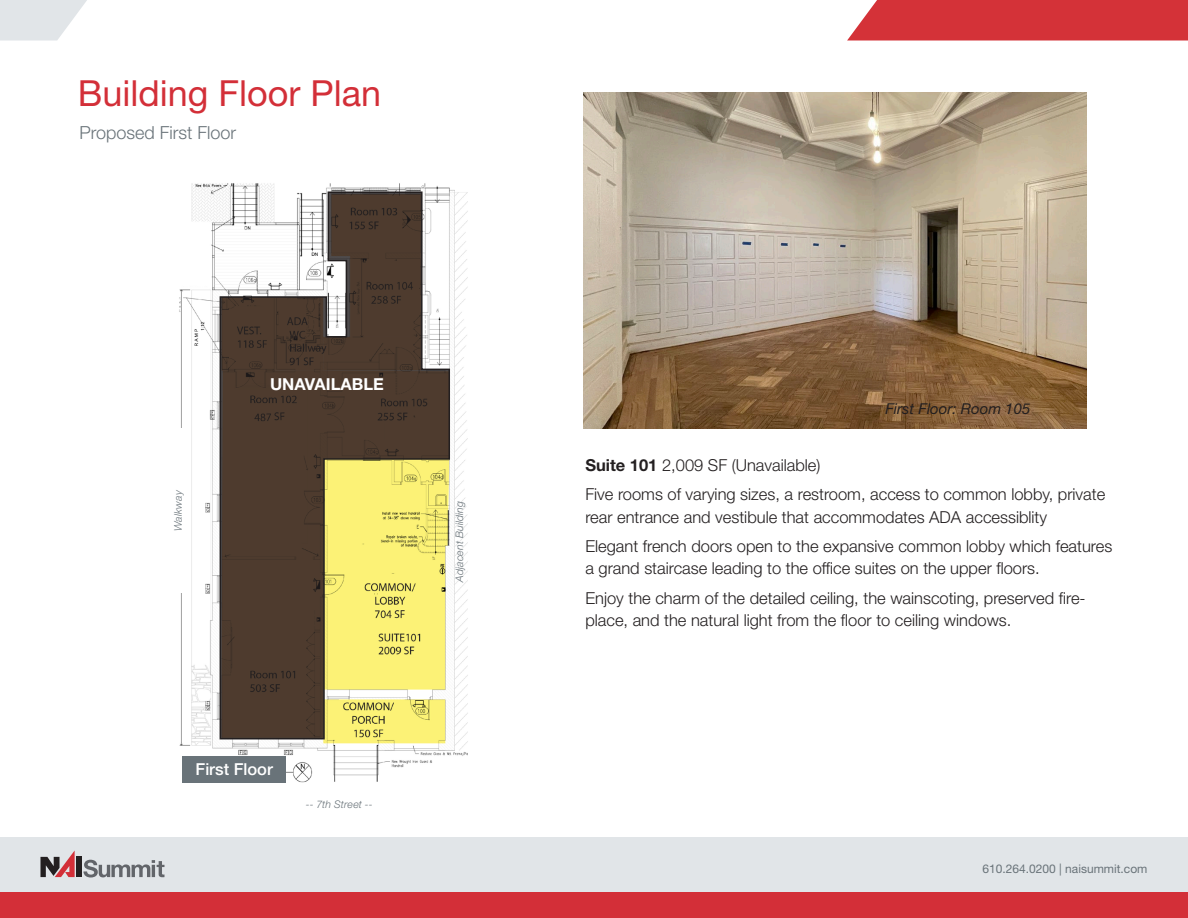
<style>
.page{position:relative;width:1188px;height:918px;background:#fff}
.page>*{position:absolute;margin:0;border:0;box-sizing:border-box;transform-origin:0 0}
.t1{font:36px "Helvetica Neue LT Std";color:#d32f38}
.t2{font:300 18px "Helvetica Neue LT Std";color:#697379}
.t3{font:300 16.5px/22.5px "Helvetica Neue LT Std";color:#231f20}
.t4{font:700 16.5px "Helvetica Neue LT Std";color:#fff}
.t5{font:500 16.5px "Helvetica Neue LT Std";color:#fff}
.t6{font:italic 15px "Helvetica Neue LT Std";color:#231f20}
.t7{font:12px "Helvetica Neue LT Std";color:#697379}
.t8{font:italic 300 10.5px "Helvetica Neue LT Std";letter-spacing:.015em;color:#697379}
.s1{font-weight:700}
</style>
<div class="page">
<div style="left:0;top:837px;width:1188px;height:81px;background:#e1e5e8"></div>
<div style="left:0;top:892px;width:1188px;height:26px;background:#d32f38"></div>
<div style="left:76px;top:857px;width:6px;height:20px;background:#231f20"></div>
<svg style="left:40px;top:850px;width:35px;height:27px"></svg>
<svg style="left:83px;top:860px;width:81px;height:18px"></svg>
<div style="left:847px;top:0;width:341px;height:40px;background:#d43238"></div>
<svg style="left:0;top:0;width:87px;height:40px"></svg>
<img style="left:179px;top:183px;width:289px;height:600px">
<img style="left:583px;top:93px;width:504px;height:335px">
<div style="left:182px;top:756px;width:104px;height:27px;background:#697379"></div>
<div style="left:174px;top:428px;width:16px;height:165px;background:#fff"></div>
<svg style="left:219px;top:191px;width:232px;height:549px"></svg>
<p class="t1" style="left:78px;top:71px;width:305px">Building Floor Plan</p>
<p class="t2" style="left:79px;top:122px;width:158px">Proposed First Floor</p>
<p class="t8" style="left:172px;top:531px;width:43px;rotate:-90deg">Walkway</p>
<p class="t4" style="left:270px;top:374px;width:115px">UNAVAILABLE</p>
<p class="t5" style="left:196px;top:760px;width:79px">First Floor</p>
<p class="t8" style="left:306px;top:798px;width:68px">-- 7th Street --</p>
<p class="t8" style="left:453px;top:582px;width:83px;rotate:-90deg">Adjacent Building</p>
<p class="t6" style="left:885px;top:400px;width:147px">First Floor: Room 105</p>
<p class="t3" style="left:585px;top:453px;width:237px"><span class="s1">Suite 101</span> 2,009 SF (Unavailable)</p>
<p class="t3" style="left:585px;top:483px;width:521px">Five rooms of varying sizes, a restroom, access to common lobby, private rear entrance and vestibule that accommodates ADA accessiblity</p>
<p class="t3" style="left:585px;top:534px;width:528px">Elegant french doors open to the expansive common lobby which features a grand staircase leading to the office suites on the upper floors.</p>
<p class="t3" style="left:585px;top:586px;width:502px">Enjoy the charm of the detailed ceiling, the wainscoting, preserved fire&shy;place, and the natural light from the floor to ceiling windows.</p>
<p class="t7" style="left:983px;top:861px;width:166px">610.264.0200 | naisummit.com</p>
</div>
